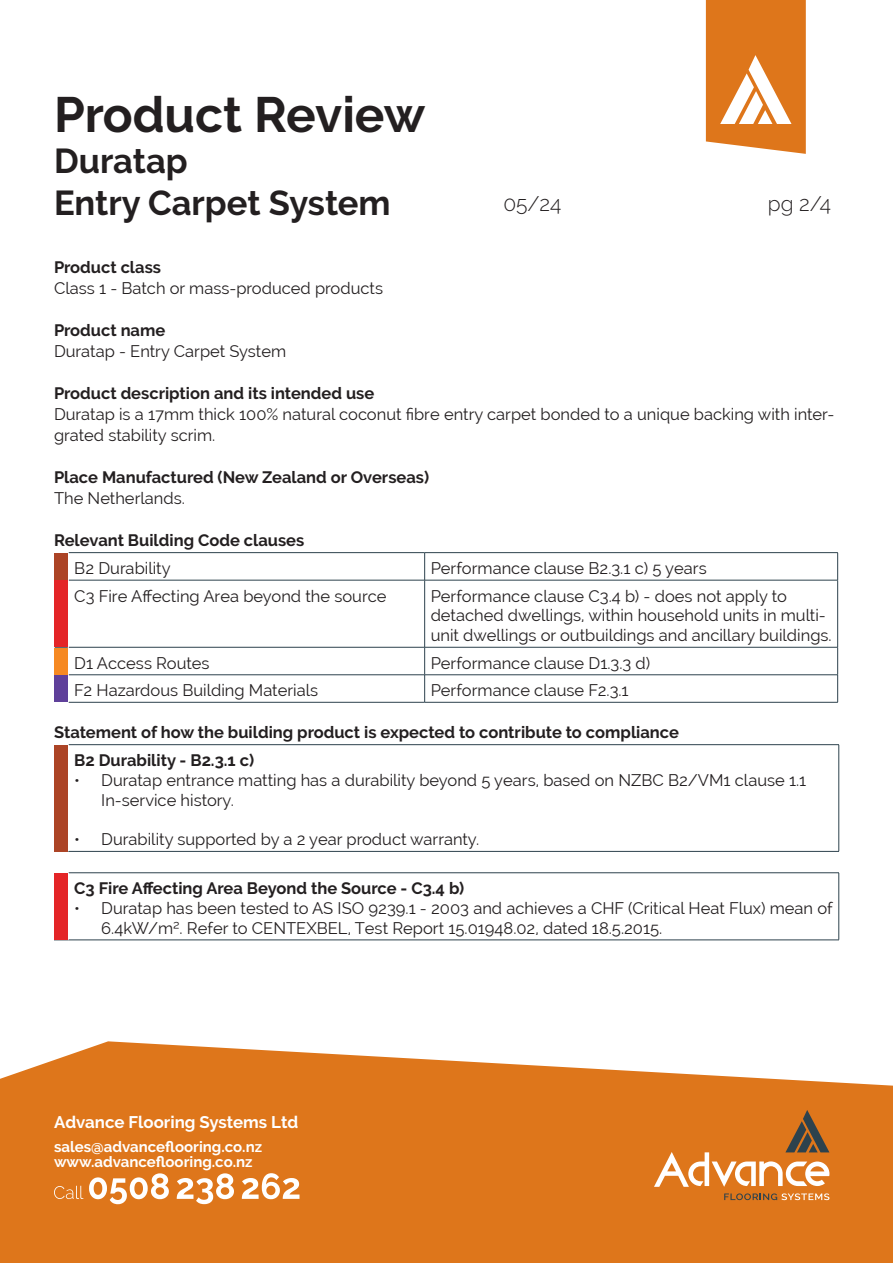
<style>
.page{position:relative;width:893px;height:1263px;background:#fff}
.page>*{position:absolute;margin:0;border:0;box-sizing:border-box;transform-origin:0 0}
.t1{font:700 49.5px "Raleway";color:#231f20}
.t2{font:700 34.5px/42.8px "Raleway";color:#231f20}
.t3{font:300 21px "Raleway";color:#231f20}
.t4{font:700 16.8px "Raleway";color:#fff}
.t5{font:16.5px/19.8px "Raleway";color:#231f20}
.t6{font:700 16.5px/27.8px "Raleway";color:#231f20}
.t7{font:700 15px/15px "Raleway";color:#fff}
</style>
<div class="page">
<svg style="left:706px;top:0;width:100px;height:154px"></svg>
<svg style="left:0;top:1041px;width:893px;height:222px;background:#e18534"></svg>
<svg style="left:54px;top:1173px;width:245px;height:31px"></svg>
<svg style="left:724px;top:1193px;width:105px;height:7px"></svg>
<svg style="left:654px;top:1110px;width:175px;height:77px;background:#d8873f"></svg>
<svg style="left:424px;top:553px;width:1px;height:27px"></svg>
<hr style="left:424px;top:580px;width:1px;height:67px;background:#2d424d">
<svg style="left:424px;top:648px;width:1px;height:54px"></svg>
<hr style="left:69px;top:552px;width:356px;height:1px;background:#2d424d">
<hr style="left:425px;top:552px;width:413px;height:1px;background:#2d424d">
<svg style="left:837px;top:553px;width:1px;height:27px"></svg>
<hr style="left:69px;top:580px;width:356px;height:1px;background:#2d424d">
<hr style="left:425px;top:580px;width:413px;height:1px;background:#2d424d">
<hr style="left:837px;top:580px;width:1px;height:67px;background:#2d424d">
<hr style="left:69px;top:647px;width:356px;height:1px;background:#2d424d">
<hr style="left:425px;top:647px;width:413px;height:1px;background:#2d424d">
<hr style="left:69px;top:674px;width:356px;height:1px;background:#2d424d">
<hr style="left:425px;top:674px;width:413px;height:1px;background:#2d424d">
<svg style="left:837px;top:647px;width:1px;height:55px"></svg>
<hr style="left:69px;top:702px;width:356px;height:1px;background:#2d424d">
<hr style="left:425px;top:702px;width:413px;height:1px;background:#2d424d">
<svg style="left:54px;top:552px;width:15px;height:28px"></svg>
<svg style="left:54px;top:647px;width:15px;height:56px"></svg>
<hr style="left:838px;top:745px;width:1px;height:106px;background:#2d424d">
<hr style="left:69px;top:744px;width:770px;height:1px;background:#2d424d">
<svg style="left:54px;top:851px;width:14px;height:1px"></svg>
<hr style="left:68px;top:851px;width:771px;height:1px;background:#2d424d">
<hr style="left:838px;top:873px;width:1px;height:67px;background:#2d424d">
<hr style="left:69px;top:872px;width:770px;height:1px;background:#2d424d">
<svg style="left:54px;top:940px;width:14px;height:1px"></svg>
<hr style="left:68px;top:940px;width:771px;height:1px;background:#2d424d">
<div style="left:55px;top:553px;width:13px;height:27px;background:#ac4426"></div>
<div style="left:55px;top:648px;width:13px;height:26px;background:#f68922"></div>
<div style="left:55px;top:580px;width:13px;height:67px;background:#e42527"></div>
<div style="left:55px;top:675px;width:13px;height:27px;background:#5f409a"></div>
<div style="left:55px;top:873px;width:13px;height:67px;background:#e42527"></div>
<div style="left:55px;top:745px;width:13px;height:106px;background:#ac4426"></div>
<h1 class="t1" style="left:54px;top:86px;width:373px">Product Review</h1>
<h2 class="t2" style="left:54px;top:139px;width:338px">Duratap<br>Entry Carpet System</h2>
<p class="t3" style="left:503px;top:192px;width:59px">05/24</p>
<p class="t3" style="left:768px;top:192px;width:65px">pg 2/4</p>
<p class="t6" style="left:54px;top:254px;width:109px">Product class</p>
<p class="t5" style="left:54px;top:279px;width:331px">Class 1 - Batch or mass-produced products</p>
<p class="t6" style="left:54px;top:317px;width:113px">Product name</p>
<p class="t5" style="left:54px;top:342px;width:234px">Duratap - Entry Carpet System</p>
<p class="t6" style="left:54px;top:380px;width:322px">Product description and its intended use</p>
<p class="t5" style="left:54px;top:404px;width:782px;line-height:21px">Duratap is a 17mm thick 100% natural coconut fibre entry carpet bonded to a unique backing with inter&shy;grated stability scrim.</p>
<p class="t6" style="left:54px;top:464px;width:377px">Place Manufactured (New Zealand or Overseas)</p>
<p class="t5" style="left:54px;top:489px;width:132px">The Netherlands.</p>
<p class="t6" style="left:54px;top:527px;width:252px">Relevant Building Code clauses</p>
<p class="t5" style="left:74px;top:558px;width:98px">B2 Durability</p>
<p class="t5" style="left:431px;top:558px;width:278px">Performance clause B2.3.1 c) 5 years</p>
<p class="t5" style="left:74px;top:586px;width:314px">C3 Fire Affecting Area beyond the source</p>
<p class="t5" style="left:431px;top:586px;width:402px">Performance clause C3.4 b) - does not apply to detached dwellings, within household units in multi&shy;unit dwellings or outbuildings and ancillary buildings.</p>
<p class="t5" style="left:74px;top:653px;width:137px">D1 Access Routes</p>
<p class="t5" style="left:431px;top:653px;width:221px">Performance clause D1.3.3 d)</p>
<p class="t5" style="left:74px;top:680px;width:245px">F2 Hazardous Building Materials</p>
<p class="t5" style="left:431px;top:680px;width:200px">Performance clause F2.3.1</p>
<p class="t6" style="left:74px;top:719px;width:606px;text-indent:-20px">Statement of how the building product is expected to contribute to compliance<br>B2 Durability - B2.3.1 c)</p>
<p class="t5" style="left:101px;top:770px;width:706px;text-indent:-27px">• Duratap entrance matting has a durability beyond 5 years, based on NZBC B2/VM1 clause 1.1<br>In-service history.</p>
<p class="t5" style="left:74px;top:830px;width:406px">• Durability supported by a 2 year product warranty.</p>
<p class="t6" style="left:74px;top:875px;width:391px">C3 Fire Affecting Area Beyond the Source - C3.4 b)</p>
<p class="t5" style="left:101px;top:898px;width:733px;text-indent:-27px">• Duratap has been tested to AS ISO 9239.1 - 2003 and achieves a CHF (Critical Heat Flux) mean of<br>6.4kW/m². Refer to CENTEXBEL, Test Report 15.01948.02, dated 18.5.2015.</p>
<p class="t4" style="left:54px;top:1112px;width:245px">Advance Flooring Systems Ltd</p>
<p class="t7" style="left:54px;top:1139px;width:210px">sales@advanceflooring.co.nz www.advanceflooring.co.nz</p>
</div>
